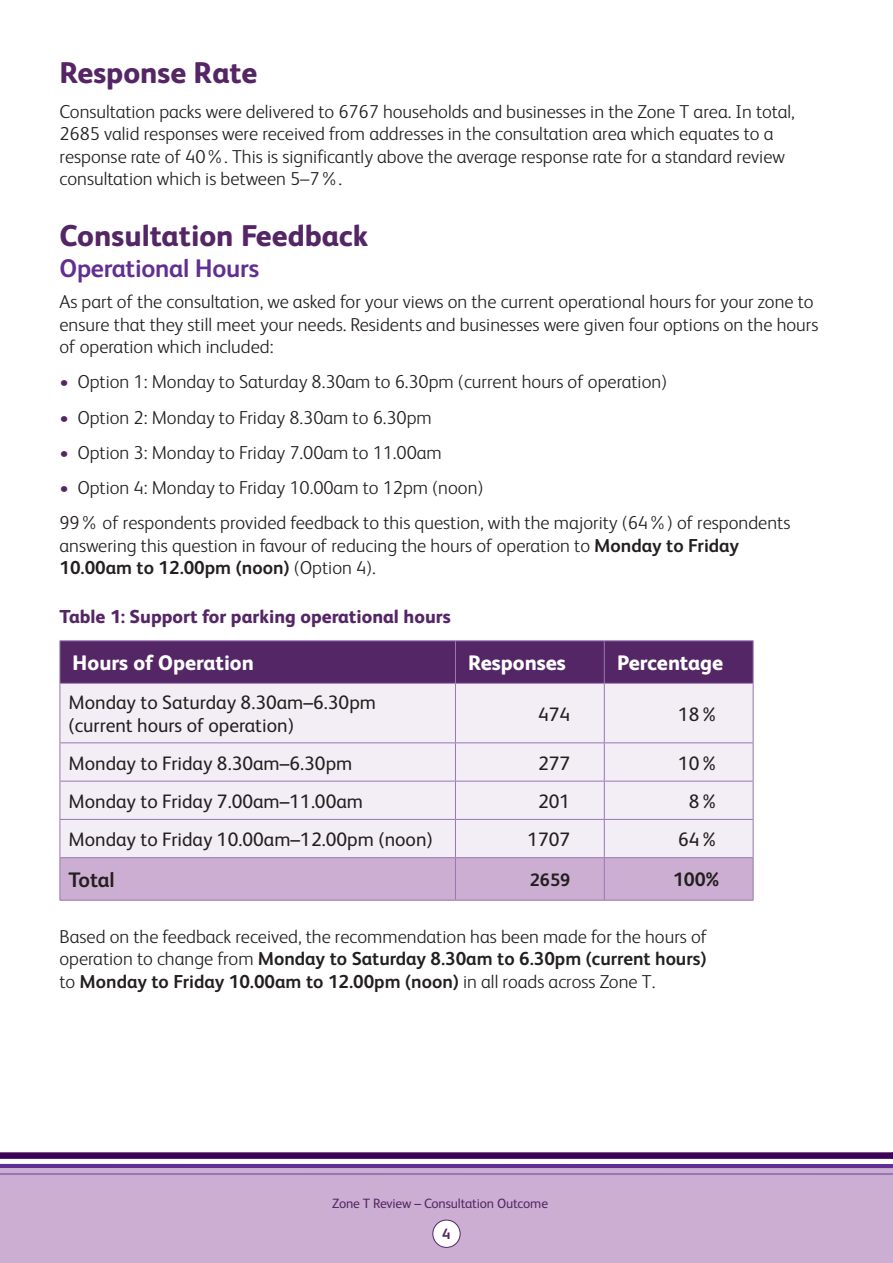
<style>
.page{position:relative;width:893px;height:1263px;background:#fff}
.page>*{position:absolute;margin:0;border:0;box-sizing:border-box;transform-origin:0 0}
.t1{font:800 30px "FS Albert";color:#552666}
.t2{font:700 25.5px "FS Albert";letter-spacing:-.01em;color:#612f92}
.t3{font:800 21px "FS Albert";color:#fff}
.t4{font:700 21px "FS Albert";letter-spacing:-.005em;color:#231f20}
.t5{font:19.5px/22.5px "FS Albert";color:#231f20}
.t6{font:700 19.5px "FS Albert";color:#231f20}
.t7{font:300 18.75px/22.5px "FS Albert";color:#231f20}
.t8{font:800 18.75px "FS Albert";color:#552666}
.t9{font:700 18px "FS Albert";color:#231f20}
.t10{font:700 15px "FS Albert";color:#552666}
.t11{font:13.5px "FS Albert";letter-spacing:-.01em;color:#552666}
.s1{color:#552666}
.s2{font-weight:700}
</style>
<div class="page">
<div style="left:0;top:1165px;width:893px;height:98px;background:#ccaed2"></div>
<div style="left:433px;top:1220px;width:27px;height:27px;background:#fff;border-radius:50%"></div>
<div style="left:432px;top:1220px;width:28px;height:28px;border:1px solid #552666;border-radius:50%"></div>
<svg style="left:0;top:1152px;width:893px;height:23px"></svg>
<div style="left:61px;top:641px;width:692px;height:42px;background:#552666"></div>
<div style="left:61px;top:684px;width:692px;height:173px;background:#f3edf5"></div>
<div style="left:61px;top:858px;width:692px;height:42px;background:#ccaed2"></div>
<hr style="left:60px;top:640px;width:395px;height:1px;background:#9777b5">
<hr style="left:60px;top:641px;width:1px;height:42px;background:#9777b5">
<hr style="left:455px;top:640px;width:149px;height:1px;background:#9777b5">
<hr style="left:455px;top:641px;width:1px;height:42px;background:#9777b5">
<hr style="left:604px;top:640px;width:149px;height:1px;background:#9777b5">
<hr style="left:604px;top:641px;width:1px;height:42px;background:#9777b5">
<hr style="left:753px;top:641px;width:1px;height:42px;background:#9777b5">
<hr style="left:60px;top:683px;width:395px;height:1px;background:#9777b5">
<hr style="left:60px;top:684px;width:1px;height:58px;background:#9777b5">
<hr style="left:455px;top:683px;width:149px;height:1px;background:#9777b5">
<hr style="left:455px;top:684px;width:1px;height:58px;background:#9777b5">
<hr style="left:604px;top:683px;width:149px;height:1px;background:#9777b5">
<hr style="left:604px;top:684px;width:1px;height:58px;background:#9777b5">
<hr style="left:753px;top:684px;width:1px;height:58px;background:#9777b5">
<hr style="left:60px;top:742px;width:395px;height:1px;background:#9777b5">
<hr style="left:60px;top:743px;width:1px;height:38px;background:#9777b5">
<hr style="left:455px;top:742px;width:149px;height:1px;background:#9777b5">
<hr style="left:455px;top:743px;width:1px;height:38px;background:#9777b5">
<hr style="left:604px;top:742px;width:149px;height:1px;background:#9777b5">
<hr style="left:604px;top:743px;width:1px;height:38px;background:#9777b5">
<hr style="left:753px;top:743px;width:1px;height:38px;background:#9777b5">
<hr style="left:60px;top:781px;width:395px;height:1px;background:#9777b5">
<hr style="left:60px;top:781px;width:1px;height:38px;background:#9777b5">
<hr style="left:455px;top:781px;width:149px;height:1px;background:#9777b5">
<hr style="left:455px;top:781px;width:1px;height:38px;background:#9777b5">
<hr style="left:604px;top:781px;width:149px;height:1px;background:#9777b5">
<hr style="left:604px;top:781px;width:1px;height:38px;background:#9777b5">
<hr style="left:753px;top:781px;width:1px;height:38px;background:#9777b5">
<hr style="left:60px;top:819px;width:395px;height:1px;background:#9777b5">
<hr style="left:60px;top:820px;width:1px;height:37px;background:#9777b5">
<hr style="left:455px;top:819px;width:149px;height:1px;background:#9777b5">
<hr style="left:455px;top:820px;width:1px;height:37px;background:#9777b5">
<hr style="left:604px;top:819px;width:149px;height:1px;background:#9777b5">
<hr style="left:604px;top:820px;width:1px;height:37px;background:#9777b5">
<hr style="left:753px;top:820px;width:1px;height:37px;background:#9777b5">
<hr style="left:60px;top:857px;width:395px;height:1px;background:#9777b5">
<hr style="left:60px;top:858px;width:1px;height:42px;background:#9777b5">
<hr style="left:455px;top:857px;width:149px;height:1px;background:#9777b5">
<hr style="left:455px;top:858px;width:1px;height:42px;background:#9777b5">
<hr style="left:604px;top:857px;width:149px;height:1px;background:#9777b5">
<hr style="left:604px;top:858px;width:1px;height:42px;background:#9777b5">
<hr style="left:753px;top:858px;width:1px;height:42px;background:#9777b5">
<hr style="left:60px;top:900px;width:395px;height:1px;background:#9777b5">
<hr style="left:455px;top:900px;width:149px;height:1px;background:#9777b5">
<hr style="left:604px;top:900px;width:149px;height:1px;background:#9777b5">
<h1 class="t1" style="left:60px;top:51px;width:199px">Response Rate</h1>
<p class="t7" style="left:60px;top:99px;width:737px">Consultation packs were delivered to 6767 households and businesses in the Zone T area. In total, 2685 valid responses were received from addresses in the consultation area which equates to a response rate of 40%. This is significantly above the average response rate for a standard review consultation which is between 5–7%.</p>
<h1 class="t1" style="left:60px;top:214px;width:310px">Consultation Feedback</h1>
<h2 class="t2" style="left:60px;top:251px;width:201px">Operational Hours</h2>
<p class="t7" style="left:60px;top:290px;width:760px">As part of the consultation, we asked for your views on the current operational hours for your zone to ensure that they still meet your needs. Residents and businesses were given four options on the hours of operation which included:</p>
<p class="t7" style="left:60px;top:370px;width:609px"><span class="s1">•</span> Option 1: Monday to Saturday 8.30am to 6.30pm (current hours of operation)</p>
<p class="t7" style="left:60px;top:405px;width:374px"><span class="s1">•</span> Option 2: Monday to Friday 8.30am to 6.30pm</p>
<p class="t7" style="left:60px;top:440px;width:384px"><span class="s1">•</span> Option 3: Monday to Friday 7.00am to 11.00am</p>
<p class="t7" style="left:60px;top:469px;width:732px;line-height:35.2px"><span class="s1">•</span> Option 4: Monday to Friday 10.00am to 12pm (noon)<br>99% of respondents provided feedback to this question, with the majority (64%) of respondents</p>
<p class="t7" style="left:60px;top:533px;width:681px">answering this question in favour of reducing the hours of operation to <span class="s2">Monday to Friday<br>10.00am to 12.00pm (noon)</span> (Option 4).</p>
<p class="t8" style="left:60px;top:602px;width:393px">Table 1: Support for parking operational hours</p>
<p class="t3" style="left:73px;top:647px;width:183px">Hours of Operation</p>
<p class="t3" style="left:468px;top:647px;width:99px">Responses</p>
<p class="t3" style="left:617px;top:647px;width:108px">Percentage</p>
<p class="t5" style="left:68px;top:690px;width:309px">Monday to Saturday 8.30am–6.30pm (current hours of operation)</p>
<p class="t5" style="left:538px;top:702px;width:34px">474</p>
<p class="t5" style="left:678px;top:702px;width:42px">18%</p>
<p class="t5" style="left:68px;top:751px;width:285px">Monday to Friday 8.30am–6.30pm</p>
<p class="t5" style="left:538px;top:751px;width:34px">277</p>
<p class="t5" style="left:678px;top:751px;width:42px">10%</p>
<p class="t5" style="left:68px;top:789px;width:296px">Monday to Friday 7.00am–11.00am</p>
<p class="t5" style="left:538px;top:789px;width:34px">201</p>
<p class="t5" style="left:689px;top:789px;width:32px">8%</p>
<p class="t5" style="left:68px;top:827px;width:366px">Monday to Friday 10.00am–12.00pm (noon)</p>
<p class="t5" style="left:527px;top:827px;width:44px">1707</p>
<p class="t5" style="left:678px;top:827px;width:42px">64%</p>
<p class="t4" style="left:68px;top:865px;width:48px">Total</p>
<p class="t9" style="left:530px;top:867px;width:42px">2659</p>
<p class="t6" style="left:673px;top:866px;width:48px">100%</p>
<p class="t7" style="left:60px;top:924px;width:649px;text-align:justify">Based on the feedback received, the recommendation has been made for the hours of operation to change from <span class="s2">Monday to Saturday 8.30am to 6.30pm (current hours) </span>to <span class="s2">Monday to Friday 10.00am to 12.00pm (noon)</span> in all roads across Zone T.</p>
<p class="t11" style="left:332px;top:1194px;width:217px">Zone T Review – Consultation Outcome</p>
<p class="t10" style="left:442px;top:1223px;width:10px">4</p>
</div>
